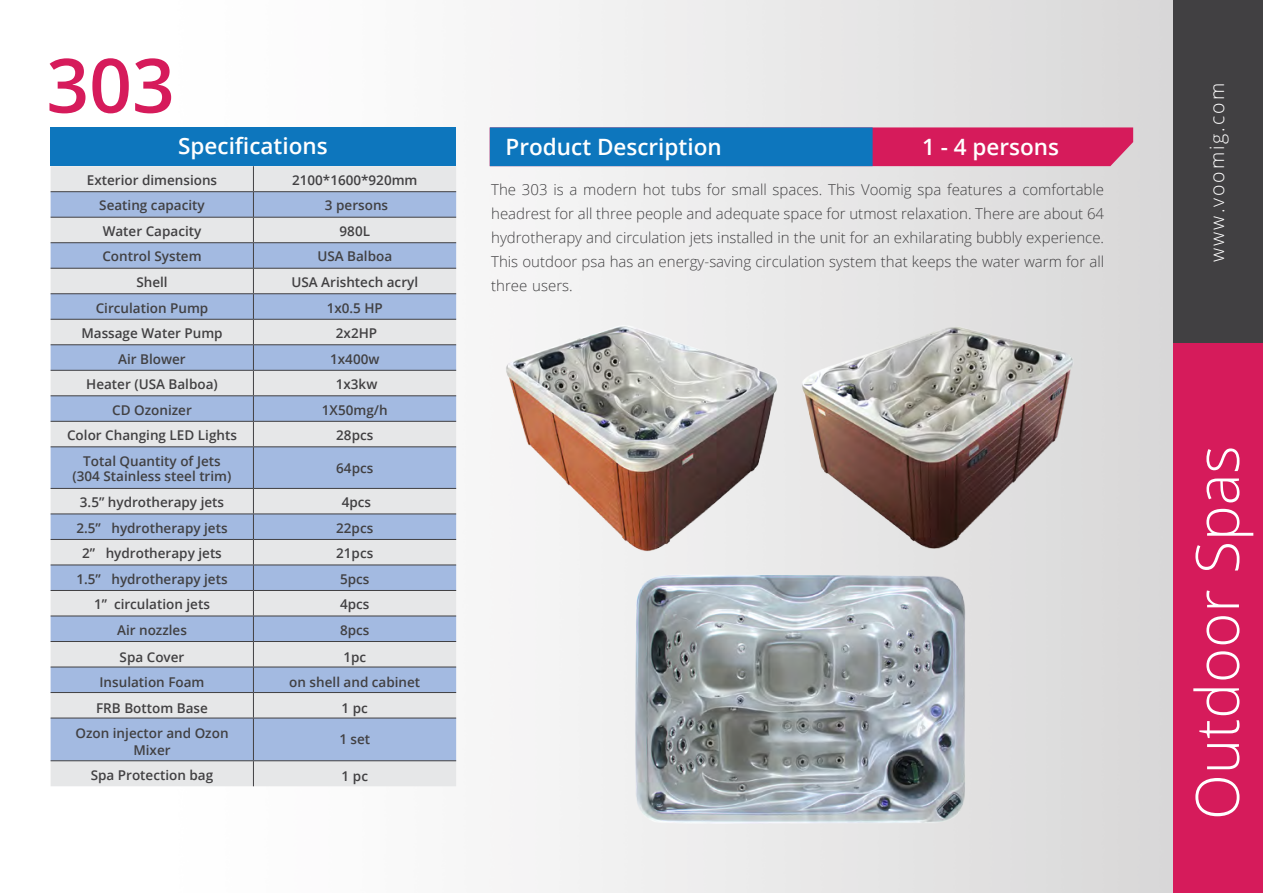
<style>
.page{position:relative;width:1263px;height:893px;background:#fff}
.page>*{position:absolute;margin:0;border:0;box-sizing:border-box;transform-origin:0 0}
.t1{font:600 75px "Open Sans";color:#d61b5b}
.t2{font:300 60px "Open Sans";color:#fff}
.t3{font:600 22.5px "Open Sans";color:#fff}
.t4{font:300 19.5px "Open Sans";letter-spacing:.1em;color:#fff}
.t5{font:300 15px/24px "Open Sans";color:#414042;text-align:justify}
.t6{font:600 13.5px/15px "Open Sans";color:#414042;text-align:center}
</style>
<div class="page">
<img style="left:50px;top:0;width:1124px;height:893px">
<div style="left:1174px;top:2px;width:89px;height:891px;background:#d61b5b"></div>
<div style="left:1174px;top:0;width:89px;height:342px;background:#414042"></div>
<div style="left:51px;top:166px;width:405px;height:620px;background:#e6e7e8"></div>
<svg style="left:51px;top:192px;width:405px;height:568px;background:#bfcce2"></svg>
<hr style="left:51px;top:191px;width:202px;height:1px;background:#414042">
<hr style="left:253px;top:191px;width:203px;height:1px;background:#414042">
<hr style="left:51px;top:217px;width:202px;height:1px;background:#414042">
<hr style="left:253px;top:217px;width:203px;height:1px;background:#414042">
<hr style="left:51px;top:242px;width:202px;height:1px;background:#414042">
<hr style="left:253px;top:242px;width:203px;height:1px;background:#414042">
<hr style="left:51px;top:268px;width:202px;height:1px;background:#414042">
<hr style="left:253px;top:268px;width:203px;height:1px;background:#414042">
<hr style="left:51px;top:293px;width:202px;height:1px;background:#414042">
<hr style="left:253px;top:293px;width:203px;height:1px;background:#414042">
<hr style="left:51px;top:319px;width:202px;height:1px;background:#414042">
<hr style="left:253px;top:319px;width:203px;height:1px;background:#414042">
<hr style="left:51px;top:344px;width:202px;height:1px;background:#414042">
<hr style="left:253px;top:344px;width:203px;height:1px;background:#414042">
<hr style="left:51px;top:370px;width:202px;height:1px;background:#414042">
<hr style="left:253px;top:370px;width:203px;height:1px;background:#414042">
<hr style="left:51px;top:395px;width:202px;height:1px;background:#414042">
<hr style="left:253px;top:395px;width:203px;height:1px;background:#414042">
<hr style="left:51px;top:421px;width:202px;height:1px;background:#414042">
<hr style="left:253px;top:421px;width:203px;height:1px;background:#414042">
<svg style="left:253px;top:166px;width:1px;height:280px"></svg>
<hr style="left:51px;top:446px;width:202px;height:1px;background:#414042">
<hr style="left:253px;top:446px;width:203px;height:1px;background:#414042">
<hr style="left:253px;top:447px;width:1px;height:41px;background:#414042">
<hr style="left:51px;top:488px;width:202px;height:1px;background:#414042">
<hr style="left:253px;top:488px;width:203px;height:1px;background:#414042">
<hr style="left:51px;top:514px;width:202px;height:1px;background:#414042">
<hr style="left:253px;top:514px;width:203px;height:1px;background:#414042">
<hr style="left:51px;top:539px;width:202px;height:1px;background:#414042">
<hr style="left:253px;top:539px;width:203px;height:1px;background:#414042">
<hr style="left:51px;top:565px;width:202px;height:1px;background:#414042">
<hr style="left:253px;top:565px;width:203px;height:1px;background:#414042">
<hr style="left:51px;top:590px;width:202px;height:1px;background:#414042">
<hr style="left:253px;top:590px;width:203px;height:1px;background:#414042">
<hr style="left:51px;top:616px;width:202px;height:1px;background:#414042">
<hr style="left:253px;top:616px;width:203px;height:1px;background:#414042">
<hr style="left:51px;top:641px;width:202px;height:1px;background:#414042">
<hr style="left:253px;top:641px;width:203px;height:1px;background:#414042">
<hr style="left:51px;top:667px;width:202px;height:1px;background:#414042">
<hr style="left:253px;top:667px;width:203px;height:1px;background:#414042">
<hr style="left:51px;top:692px;width:202px;height:1px;background:#414042">
<hr style="left:253px;top:692px;width:203px;height:1px;background:#414042">
<svg style="left:253px;top:489px;width:1px;height:229px"></svg>
<hr style="left:51px;top:718px;width:202px;height:1px;background:#414042">
<hr style="left:253px;top:718px;width:203px;height:1px;background:#414042">
<hr style="left:253px;top:718px;width:1px;height:42px;background:#414042">
<hr style="left:51px;top:760px;width:202px;height:1px;background:#414042">
<hr style="left:253px;top:760px;width:203px;height:1px;background:#414042">
<svg style="left:253px;top:761px;width:1px;height:25px"></svg>
<div style="left:51px;top:127px;width:405px;height:39px;background:#0d76bd"></div>
<svg style="left:490px;top:127px;width:643px;height:39px;background:#5f5497"></svg>
<img style="left:800px;top:324px;width:275px;height:225px">
<img style="left:633px;top:570px;width:334px;height:254px">
<img style="left:504px;top:324px;width:275px;height:229px">
<h1 class="t1" style="left:46px;top:34px;width:130px">303</h1>
<h3 class="t3" style="left:178px;top:130px;width:151px">Specifications</h3>
<h3 class="t3" style="left:506px;top:132px;width:218px">Product Description</h3>
<p class="t5" style="left:491px;top:178px;width:614px">The 303 is a modern hot tubs for small spaces. This Voomig spa features a comfortable headrest for all three people and adequate space for utmost relaxation. There are about 64 hydrotherapy and circulation jets installed in the unit for an exhilarating bubbly experience.<br>This outdoor psa has an energy-saving circulation system that keeps the water warm for all three users.</p>
<h3 class="t3" style="left:922px;top:131px;width:139px">1 - 4 persons</h3>
<p class="t6" style="left:87px;top:172px;width:132px">Exterior dimensions</p>
<p class="t6" style="left:292px;top:172px;width:127px">2100*1600*920mm</p>
<p class="t6" style="left:99px;top:198px;width:107px">Seating capacity</p>
<p class="t6" style="left:325px;top:198px;width:65px">3 persons</p>
<p class="t6" style="left:103px;top:223px;width:100px">Water Capacity</p>
<p class="t6" style="left:340px;top:223px;width:32px">980L</p>
<p class="t6" style="left:102px;top:249px;width:101px">Control System</p>
<p class="t6" style="left:317px;top:249px;width:76px">USA Balboa</p>
<p class="t6" style="left:136px;top:274px;width:33px">Shell</p>
<p class="t6" style="left:291px;top:274px;width:128px">USA Arishtech acryl</p>
<p class="t6" style="left:96px;top:300px;width:114px">Circulation Pump</p>
<p class="t6" style="left:327px;top:300px;width:58px">1x0.5 HP</p>
<p class="t6" style="left:81px;top:325px;width:143px">Massage Water Pump</p>
<p class="t6" style="left:336px;top:325px;width:43px">2x2HP</p>
<p class="t6" style="left:118px;top:351px;width:69px">Air Blower</p>
<p class="t6" style="left:330px;top:351px;width:51px">1x400w</p>
<p class="t6" style="left:86px;top:376px;width:133px">Heater (USA Balboa)</p>
<p class="t6" style="left:336px;top:376px;width:43px">1x3kw</p>
<p class="t6" style="left:112px;top:402px;width:81px">CD Ozonizer</p>
<p class="t6" style="left:322px;top:402px;width:67px">1X50mg/h</p>
<p class="t6" style="left:67px;top:427px;width:171px">Color Changing LED Lights</p>
<p class="t6" style="left:336px;top:427px;width:39px">28pcs</p>
<p class="t6" style="left:73px;top:453px;width:160px">Total Quantity of Jets (304 Stainless steel trim)</p>
<p class="t6" style="left:336px;top:460px;width:39px">64pcs</p>
<p class="t6" style="left:80px;top:494px;width:146px">3.5” hydrotherapy jets</p>
<p class="t6" style="left:342px;top:494px;width:31px">4pcs</p>
<p class="t6" style="left:76px;top:520px;width:153px">2.5” hydrotherapy jets</p>
<p class="t6" style="left:336px;top:520px;width:39px">22pcs</p>
<p class="t6" style="left:82px;top:545px;width:141px">2” hydrotherapy jets</p>
<p class="t6" style="left:336px;top:545px;width:39px">21pcs</p>
<p class="t6" style="left:76px;top:571px;width:153px">1.5” hydrotherapy jets</p>
<p class="t6" style="left:340px;top:571px;width:31px">5pcs</p>
<p class="t6" style="left:94px;top:597px;width:117px">1’’ circulation jets</p>
<p class="t6" style="left:340px;top:597px;width:31px">4pcs</p>
<p class="t6" style="left:117px;top:622px;width:71px">Air nozzles</p>
<p class="t6" style="left:340px;top:622px;width:31px">8pcs</p>
<p class="t6" style="left:120px;top:649px;width:66px">Spa Cover</p>
<p class="t6" style="left:343px;top:649px;width:24px">1pc</p>
<p class="t6" style="left:99px;top:675px;width:107px">Insulation Foam</p>
<p class="t6" style="left:289px;top:675px;width:132px">on shell and cabinet</p>
<p class="t6" style="left:96px;top:700px;width:113px">FRB Bottom Base</p>
<p class="t6" style="left:342px;top:700px;width:28px">1 pc</p>
<p class="t6" style="left:75px;top:725px;width:155px;line-height:17.1px">Ozon injector and Ozon<br>Mixer</p>
<p class="t6" style="left:339px;top:732px;width:32px">1 set</p>
<p class="t6" style="left:91px;top:767px;width:124px">Spa Protection bag</p>
<p class="t6" style="left:341px;top:768px;width:28px">1 pc</p>
<h3 class="t4" style="left:1204px;top:262px;width:180px;rotate:-90deg">www.voomig.com</h3>
<h2 class="t2" style="left:1176px;top:820px;width:376px;rotate:-90deg">Outdoor Spas</h2>
</div>
